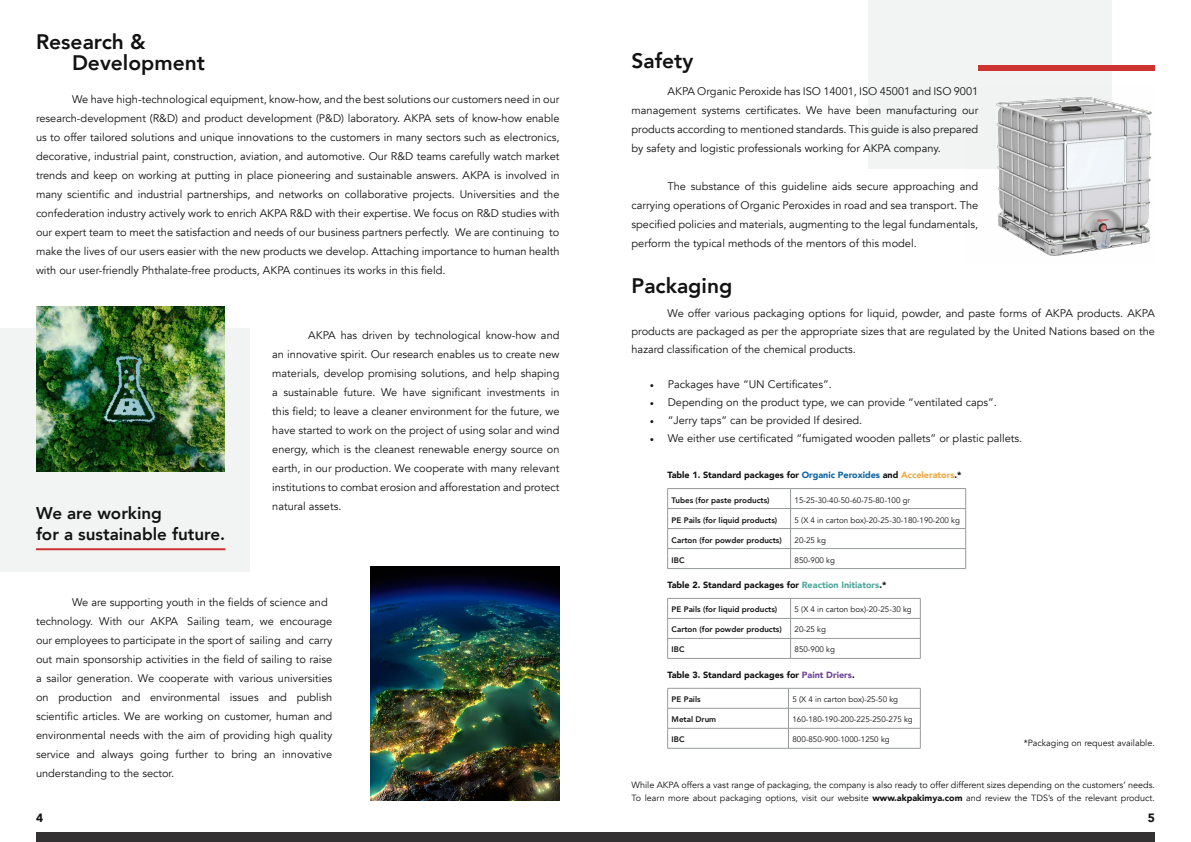
<style>
.page{position:relative;width:1191px;height:842px;background:#fff}
.page>*{position:absolute;margin:0;border:0;box-sizing:border-box;transform-origin:0 0}
.t1{font:800 21px/21px "Avenir";color:#121212}
.t2{font:800 17px/21px "Avenir";color:#121212}
.t3{font:900 12px "Avenir";color:#121212}
.t4{font:11px/19px "Avenir";color:#121212;text-align:justify}
.t5{font:9px/13px "Avenir";color:#121212}
.t6{font:900 9px "Avenir";color:#121212}
.t7{font:8px "Avenir";color:#121212}
.t8{font:800 8px "Avenir";color:#121212}
.s1{font-family:"Minion Pro"}
.s2{color:#0c63a6}
.s3{color:#eda842}
.s4{color:#4fa69c}
.s5{color:#6d4593}
.s6{font-weight:900}
</style>
<div class="page">
<div style="left:868px;top:0;width:244px;height:168px;background:#f2f4f4"></div>
<div style="left:0;top:328px;width:249px;height:243px;background:#f2f4f4"></div>
<div style="left:583px;top:832px;width:572px;height:10px;background:#333132"></div>
<div style="left:36px;top:832px;width:571px;height:10px;background:#333132"></div>
<img style="left:965px;top:97px;width:187px;height:159px">
<div style="left:978px;top:65px;width:177px;height:6px;background:#cc3331"></div>
<img style="left:36px;top:306px;width:189px;height:165px">
<img style="left:371px;top:567px;width:188px;height:234px">
<hr style="left:36px;top:548px;width:189px;height:2px;background:#cc3331">
<hr style="left:667px;top:488px;width:123px;height:1px;background:#979a9a">
<hr style="left:790px;top:488px;width:175px;height:1px;background:#979a9a">
<hr style="left:667px;top:508px;width:123px;height:1px;background:#979a9a">
<hr style="left:790px;top:508px;width:175px;height:1px;background:#979a9a">
<hr style="left:667px;top:528px;width:123px;height:1px;background:#979a9a">
<hr style="left:790px;top:528px;width:175px;height:1px;background:#979a9a">
<hr style="left:667px;top:548px;width:123px;height:1px;background:#979a9a">
<svg style="left:667px;top:489px;width:1px;height:79px"></svg>
<hr style="left:790px;top:548px;width:175px;height:1px;background:#979a9a">
<svg style="left:790px;top:489px;width:1px;height:79px"></svg>
<svg style="left:965px;top:489px;width:1px;height:79px"></svg>
<hr style="left:667px;top:568px;width:123px;height:1px;background:#979a9a">
<hr style="left:790px;top:568px;width:175px;height:1px;background:#979a9a">
<hr style="left:667px;top:598px;width:123px;height:1px;background:#979a9a">
<hr style="left:790px;top:598px;width:130px;height:1px;background:#979a9a">
<hr style="left:667px;top:618px;width:123px;height:1px;background:#979a9a">
<hr style="left:790px;top:618px;width:130px;height:1px;background:#979a9a">
<hr style="left:667px;top:638px;width:123px;height:1px;background:#979a9a">
<svg style="left:667px;top:598px;width:1px;height:60px"></svg>
<hr style="left:790px;top:638px;width:130px;height:1px;background:#979a9a">
<svg style="left:790px;top:598px;width:1px;height:60px"></svg>
<svg style="left:920px;top:598px;width:1px;height:60px"></svg>
<hr style="left:667px;top:658px;width:123px;height:1px;background:#979a9a">
<hr style="left:790px;top:658px;width:130px;height:1px;background:#979a9a">
<hr style="left:667px;top:688px;width:121px;height:1px;background:#979a9a">
<hr style="left:788px;top:688px;width:132px;height:1px;background:#979a9a">
<hr style="left:667px;top:708px;width:121px;height:1px;background:#979a9a">
<hr style="left:788px;top:708px;width:132px;height:1px;background:#979a9a">
<hr style="left:667px;top:728px;width:121px;height:1px;background:#979a9a">
<svg style="left:667px;top:688px;width:1px;height:60px"></svg>
<hr style="left:788px;top:728px;width:132px;height:1px;background:#979a9a">
<svg style="left:788px;top:688px;width:1px;height:60px"></svg>
<svg style="left:920px;top:688px;width:1px;height:60px"></svg>
<hr style="left:667px;top:748px;width:121px;height:1px;background:#979a9a">
<hr style="left:788px;top:748px;width:132px;height:1px;background:#979a9a">
<h1 class="t1" style="left:72px;top:31px;width:134px;text-indent:-36px">Research &amp;<br>Development</h1>
<p class="t4" style="left:36px;top:90px;width:525px;text-indent:36px">We have high-technological equipment, know-how, and the best solutions our customers need in our research-development (R&amp;D) and product development (P&amp;D) laboratory. AKPA sets of know-how enable us to offer tailored solutions and unique innovations to the customers in many sectors such as electronics, decorative, industrial paint, construction, aviation, and automotive. Our R&amp;D teams carefully watch market trends and keep on working at putting in place pioneering and sustainable answers. AKPA is involved in many scientific and industrial partnerships, and networks on collaborative projects. Universities and the confederation industry actively work to enrich AKPA R&amp;D with their expertise. We focus on R&amp;D studies with our expert team to meet the satisfaction and needs of our business partners perfectly. We are continuing to make the lives of our users easier with the new products we develop. Attaching importance to human health with our user-friendly Phthalate-free products, AKPA continues its works in this field.</p>
<h2 class="t2" style="left:36px;top:503px;width:191px">We are working<br>for a sustainable future.</h2>
<p class="t4" style="left:272px;top:325px;width:289px;text-indent:36px">AKPA has driven by technological know-how and an innovative spirit. Our research enables us to create new materials, develop promising solutions, and help shaping a sustainable future. We have significant investments in this field; to leave a cleaner environment for the future, we have started to work on the project of using solar and wind energy, which is the cleanest renewable energy source on earth, in our production. We cooperate with many relevant institutions to combat erosion and afforestation and protect natural assets.</p>
<p class="t4" style="left:36px;top:593px;width:298px;text-align:left;text-indent:36px">We are supporting youth in the fields of science and technology. With our AKPA Sailing team, we encourage our employees to participate in the sport of sailing and carry out main sponsorship activities in the field of sailing to raise a sailor generation. We cooperate with various universities on production and environmental issues and publish scientific articles. We are working on customer, human and environmental needs with the aim of providing high quality service and always going further to bring an innovative understanding to the sector.</p>
<h1 class="t1" style="left:631px;top:50px;width:63px">Safety</h1>
<p class="t4" style="left:631px;top:82px;width:348px;text-indent:36px">AKPA Organic Peroxide has ISO 14001, ISO 45001 and ISO 9001 management systems certificates. We have been manufacturing our products according to mentioned standards. This guide is also prepared by safety and logistic professionals working for AKPA company.</p>
<p class="t4" style="left:631px;top:177px;width:348px;text-indent:36px">The substance of this guideline aids secure approaching and carrying operations of Organic Peroxides in road and sea transport. The specified policies and materials, augmenting to the legal fundamentals, perform the typical methods of the mentors of this model.</p>
<h1 class="t1" style="left:631px;top:275px;width:102px">Packaging</h1>
<p class="t4" style="left:631px;top:305px;width:525px;line-height:18px;text-indent:36px">We offer various packaging options for liquid, powder, and paste forms of AKPA products. AKPA products are packaged as per the appropriate sizes that are regulated by the United Nations based on the hazard classification of the chemical products.</p>
<p class="t4" style="left:650px;top:375px;width:184px"><span class="s1">•</span> Packages have “UN Certificates”.</p>
<p class="t4" style="left:650px;top:393px;width:349px"><span class="s1">•</span> Depending on the product type, we can provide “ventilated caps”.</p>
<p class="t4" style="left:650px;top:411px;width:214px"><span class="s1">•</span> “Jerry taps” can be provided If desired.</p>
<p class="t4" style="left:650px;top:429px;width:374px"><span class="s1">•</span> We either use certificated “fumigated wooden pallets” or plastic pallets.</p>
<p class="t6" style="left:667px;top:467px;width:295px">Table 1. Standard packages for <span class="s2">Organic Peroxides</span> and <span class="s3">Accelerators</span>.*</p>
<p class="t8" style="left:671px;top:493px;width:99px">Tubes (for paste products)</p>
<p class="t7" style="left:794px;top:495px;width:117px">15-25-30-40-50-60-75-80-100 gr</p>
<p class="t8" style="left:671px;top:513px;width:107px">PE Pails (for liquid products)</p>
<p class="t7" style="left:794px;top:515px;width:167px">5 (X 4 in carton box)-20-25-30-180-190-200 kg</p>
<p class="t8" style="left:671px;top:533px;width:112px">Carton (for powder products)</p>
<p class="t7" style="left:794px;top:535px;width:33px">20-25 kg</p>
<p class="t8" style="left:671px;top:553px;width:14px">IBC</p>
<p class="t7" style="left:794px;top:555px;width:42px">850-900 kg</p>
<p class="t6" style="left:667px;top:577px;width:220px">Table 2. Standard packages for <span class="s4">Reaction Initiators</span>.*</p>
<p class="t8" style="left:671px;top:603px;width:107px">PE Pails (for liquid products)</p>
<p class="t7" style="left:794px;top:605px;width:119px">5 (X 4 in carton box)-20-25-30 kg</p>
<p class="t8" style="left:671px;top:623px;width:112px">Carton (for powder products)</p>
<p class="t7" style="left:794px;top:625px;width:33px">20-25 kg</p>
<p class="t8" style="left:671px;top:643px;width:14px">IBC</p>
<p class="t7" style="left:794px;top:645px;width:42px">850-900 kg</p>
<p class="t6" style="left:667px;top:667px;width:189px">Table 3. Standard packages for <span class="s5">Paint Driers</span>.</p>
<p class="t8" style="left:671px;top:693px;width:31px">PE Pails</p>
<p class="t7" style="left:792px;top:695px;width:107px">5 (X 4 in carton box)-25-50 kg</p>
<p class="t8" style="left:671px;top:713px;width:46px">Metal Drum</p>
<p class="t7" style="left:792px;top:715px;width:122px">160-180-190-200-225-250-275 kg</p>
<p class="t8" style="left:671px;top:733px;width:14px">IBC</p>
<p class="t7" style="left:792px;top:735px;width:99px">800-850-900-1000-1250 kg</p>
<p class="t5" style="left:1023px;top:737px;width:133px">*Packaging on request available.</p>
<p class="t5" style="left:631px;top:778px;width:525px">While AKPA offers a vast range of packaging, the company is also ready to offer different sizes depending on the customers’ needs.<br>To learn more about packaging options, visit our website <span class="s6">www.akpakimya.com</span> and review the TDS’s of the relevant product.</p>
<p class="t3" style="left:36px;top:808px;width:9px">4</p>
<p class="t3" style="left:1147px;top:808px;width:9px">5</p>
</div>
